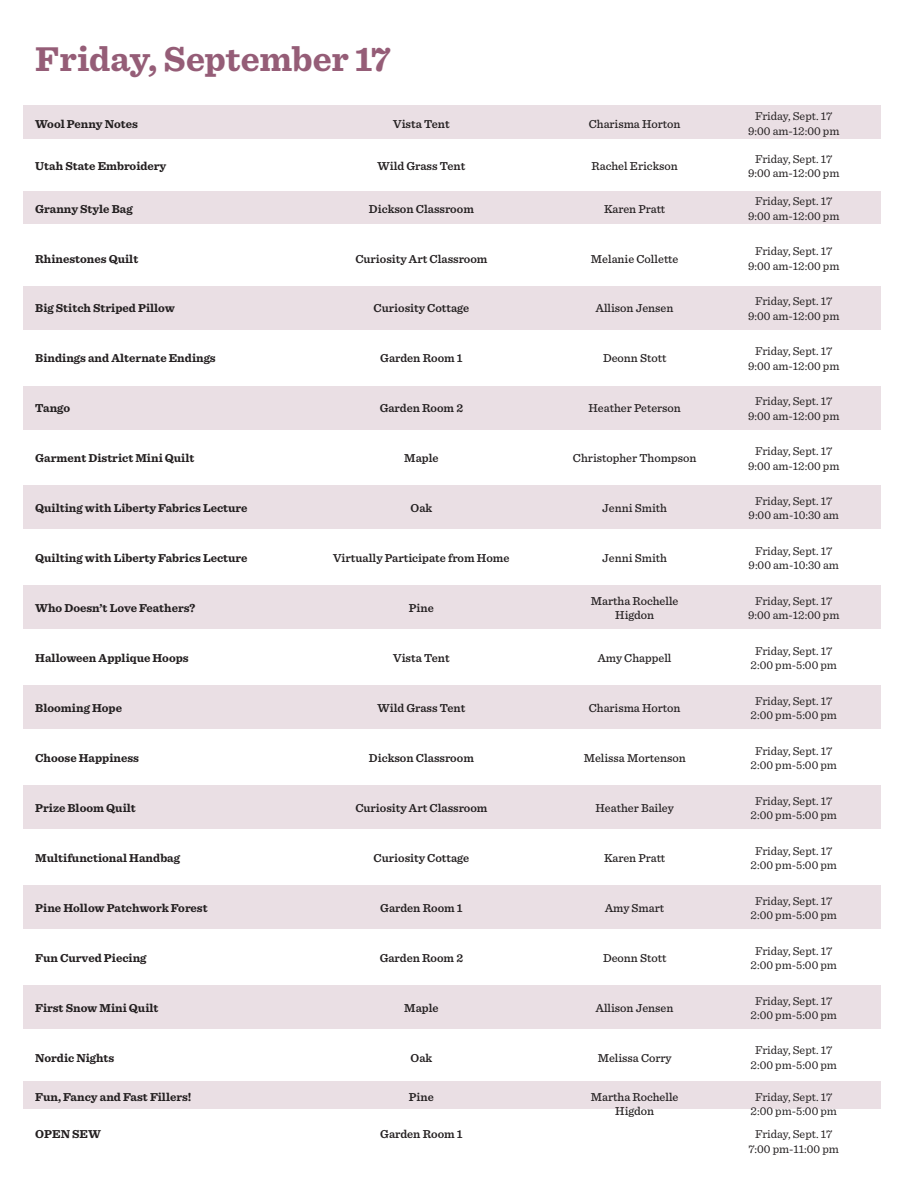
<style>
.page{position:relative;width:918px;height:1188px;background:#fff}
.page>*{position:absolute;margin:0;border:0;box-sizing:border-box;transform-origin:0 0}
.t1{font:700 36px "Sentinel";letter-spacing:-.005em;color:#955d77}
.t2{font:12px/14.4px "Sentinel";color:#231f20;text-align:center}
.t3{font:700 12px "Sentinel";color:#231f20}
.t4{font:500 12px/14.4px "Sentinel";color:#231f20;text-align:center}
.t5{font:600 12px "Sentinel";color:#231f20}
</style>
<div class="page">
<div style="left:24px;top:106px;width:857px;height:33px;background:#eadfe4"></div>
<div style="left:24px;top:192px;width:857px;height:32px;background:#eadfe4"></div>
<div style="left:24px;top:286px;width:857px;height:43px;background:#eadfe4"></div>
<div style="left:24px;top:386px;width:857px;height:43px;background:#eadfe4"></div>
<div style="left:24px;top:486px;width:857px;height:43px;background:#eadfe4"></div>
<div style="left:24px;top:586px;width:857px;height:43px;background:#eadfe4"></div>
<div style="left:24px;top:686px;width:857px;height:43px;background:#eadfe4"></div>
<div style="left:24px;top:786px;width:857px;height:43px;background:#eadfe4"></div>
<div style="left:24px;top:885px;width:857px;height:44px;background:#eadfe4"></div>
<div style="left:24px;top:985px;width:857px;height:44px;background:#eadfe4"></div>
<div style="left:24px;top:1082px;width:857px;height:27px;background:#eadfe4"></div>
<p class="t1" style="left:35px;top:31px;width:357px">Friday, September 17</p>
<p class="t3" style="left:35px;top:114px;width:104px">Wool Penny Notes</p>
<p class="t5" style="left:393px;top:114px;width:58px">Vista Tent</p>
<p class="t4" style="left:589px;top:116px;width:93px">Charisma Horton</p>
<p class="t2" style="left:748px;top:108px;width:93px">Friday, Sept. 17<br>9:00 am-12:00 pm</p>
<p class="t3" style="left:35px;top:157px;width:133px">Utah State Embroidery</p>
<p class="t5" style="left:378px;top:157px;width:89px">Wild Grass Tent</p>
<p class="t4" style="left:592px;top:158px;width:88px">Rachel Erickson</p>
<p class="t2" style="left:748px;top:151px;width:93px">Friday, Sept. 17<br>9:00 am-12:00 pm</p>
<p class="t3" style="left:35px;top:199px;width:99px">Granny Style Bag</p>
<p class="t5" style="left:369px;top:199px;width:106px">Dickson Classroom</p>
<p class="t4" style="left:604px;top:201px;width:63px">Karen Pratt</p>
<p class="t2" style="left:748px;top:193px;width:93px">Friday, Sept. 17<br>9:00 am-12:00 pm</p>
<p class="t3" style="left:35px;top:249px;width:105px">Rhinestones Quilt</p>
<p class="t5" style="left:355px;top:249px;width:134px">Curiosity Art Classroom</p>
<p class="t4" style="left:591px;top:251px;width:89px">Melanie Collette</p>
<p class="t2" style="left:748px;top:243px;width:93px">Friday, Sept. 17<br>9:00 am-12:00 pm</p>
<p class="t3" style="left:35px;top:299px;width:141px">Big Stitch Striped Pillow</p>
<p class="t5" style="left:374px;top:299px;width:97px">Curiosity Cottage</p>
<p class="t4" style="left:596px;top:301px;width:79px">Allison Jensen</p>
<p class="t2" style="left:748px;top:293px;width:93px">Friday, Sept. 17<br>9:00 am-12:00 pm</p>
<p class="t3" style="left:35px;top:349px;width:182px">Bindings and Alternate Endings</p>
<p class="t5" style="left:380px;top:349px;width:84px">Garden Room 1</p>
<p class="t4" style="left:603px;top:351px;width:65px">Deonn Stott</p>
<p class="t2" style="left:748px;top:343px;width:93px">Friday, Sept. 17<br>9:00 am-12:00 pm</p>
<p class="t3" style="left:35px;top:399px;width:36px">Tango</p>
<p class="t5" style="left:380px;top:399px;width:85px">Garden Room 2</p>
<p class="t4" style="left:588px;top:400px;width:94px">Heather Peterson</p>
<p class="t2" style="left:748px;top:393px;width:93px">Friday, Sept. 17<br>9:00 am-12:00 pm</p>
<p class="t3" style="left:35px;top:449px;width:161px">Garment District Mini Quilt</p>
<p class="t5" style="left:404px;top:449px;width:36px">Maple</p>
<p class="t4" style="left:573px;top:450px;width:125px">Christopher Thompson</p>
<p class="t2" style="left:748px;top:443px;width:93px">Friday, Sept. 17<br>9:00 am-12:00 pm</p>
<p class="t3" style="left:35px;top:499px;width:214px">Quilting with Liberty Fabrics Lecture</p>
<p class="t5" style="left:411px;top:499px;width:23px">Oak</p>
<p class="t4" style="left:602px;top:500px;width:66px">Jenni Smith</p>
<p class="t2" style="left:749px;top:493px;width:92px">Friday, Sept. 17<br>9:00 am-10:30 am</p>
<p class="t3" style="left:35px;top:549px;width:214px">Quilting with Liberty Fabrics Lecture</p>
<p class="t5" style="left:333px;top:549px;width:178px">Virtually Participate from Home</p>
<p class="t4" style="left:602px;top:550px;width:66px">Jenni Smith</p>
<p class="t2" style="left:749px;top:543px;width:92px">Friday, Sept. 17<br>9:00 am-10:30 am</p>
<p class="t3" style="left:35px;top:599px;width:162px">Who Doesn’t Love Feathers?</p>
<p class="t5" style="left:409px;top:599px;width:26px">Pine</p>
<p class="t4" style="left:591px;top:593px;width:89px">Martha Rochelle<br>Higdon</p>
<p class="t2" style="left:748px;top:593px;width:93px">Friday, Sept. 17<br>9:00 am-12:00 pm</p>
<p class="t3" style="left:35px;top:649px;width:155px">Halloween Applique Hoops</p>
<p class="t5" style="left:393px;top:649px;width:58px">Vista Tent</p>
<p class="t4" style="left:598px;top:650px;width:75px">Amy Chappell</p>
<p class="t2" style="left:751px;top:643px;width:88px">Friday, Sept. 17<br>2:00 pm-5:00 pm</p>
<p class="t3" style="left:35px;top:699px;width:88px">Blooming Hope</p>
<p class="t5" style="left:378px;top:699px;width:89px">Wild Grass Tent</p>
<p class="t4" style="left:589px;top:700px;width:93px">Charisma Horton</p>
<p class="t2" style="left:751px;top:693px;width:88px">Friday, Sept. 17<br>2:00 pm-5:00 pm</p>
<p class="t3" style="left:35px;top:749px;width:105px">Choose Happiness</p>
<p class="t5" style="left:369px;top:749px;width:106px">Dickson Classroom</p>
<p class="t4" style="left:584px;top:750px;width:103px">Melissa Mortenson</p>
<p class="t2" style="left:751px;top:743px;width:88px">Friday, Sept. 17<br>2:00 pm-5:00 pm</p>
<p class="t3" style="left:35px;top:798px;width:102px">Prize Bloom Quilt</p>
<p class="t5" style="left:355px;top:799px;width:134px">Curiosity Art Classroom</p>
<p class="t4" style="left:595px;top:800px;width:80px">Heather Bailey</p>
<p class="t2" style="left:751px;top:793px;width:88px">Friday, Sept. 17<br>2:00 pm-5:00 pm</p>
<p class="t3" style="left:35px;top:848px;width:146px">Multifunctional Handbag</p>
<p class="t5" style="left:374px;top:849px;width:97px">Curiosity Cottage</p>
<p class="t4" style="left:604px;top:850px;width:63px">Karen Pratt</p>
<p class="t2" style="left:751px;top:843px;width:88px">Friday, Sept. 17<br>2:00 pm-5:00 pm</p>
<p class="t3" style="left:35px;top:898px;width:174px">Pine Hollow Patchwork Forest</p>
<p class="t5" style="left:380px;top:899px;width:84px">Garden Room 1</p>
<p class="t4" style="left:605px;top:900px;width:61px">Amy Smart</p>
<p class="t2" style="left:751px;top:893px;width:88px">Friday, Sept. 17<br>2:00 pm-5:00 pm</p>
<p class="t3" style="left:35px;top:948px;width:113px">Fun Curved Piecing</p>
<p class="t5" style="left:380px;top:949px;width:85px">Garden Room 2</p>
<p class="t4" style="left:603px;top:950px;width:65px">Deonn Stott</p>
<p class="t2" style="left:751px;top:943px;width:88px">Friday, Sept. 17<br>2:00 pm-5:00 pm</p>
<p class="t3" style="left:35px;top:998px;width:125px">First Snow Mini Quilt</p>
<p class="t5" style="left:404px;top:998px;width:36px">Maple</p>
<p class="t4" style="left:596px;top:1000px;width:79px">Allison Jensen</p>
<p class="t2" style="left:751px;top:993px;width:88px">Friday, Sept. 17<br>2:00 pm-5:00 pm</p>
<p class="t3" style="left:35px;top:1048px;width:81px">Nordic Nights</p>
<p class="t5" style="left:411px;top:1048px;width:23px">Oak</p>
<p class="t4" style="left:598px;top:1050px;width:76px">Melissa Corry</p>
<p class="t2" style="left:751px;top:1043px;width:88px">Friday, Sept. 17<br>2:00 pm-5:00 pm</p>
<p class="t3" style="left:35px;top:1087px;width:158px">Fun, Fancy and Fast Fillers!</p>
<p class="t5" style="left:409px;top:1088px;width:26px">Pine</p>
<p class="t4" style="left:591px;top:1089px;width:89px">Martha Rochelle<br>Higdon</p>
<p class="t2" style="left:751px;top:1089px;width:88px">Friday, Sept. 17<br>2:00 pm-5:00 pm</p>
<p class="t3" style="left:35px;top:1125px;width:67px">OPEN SEW</p>
<p class="t5" style="left:380px;top:1125px;width:84px">Garden Room 1</p>
<p class="t2" style="left:749px;top:1126px;width:92px">Friday, Sept. 17<br>7:00 pm-11:00 pm</p>
</div>
